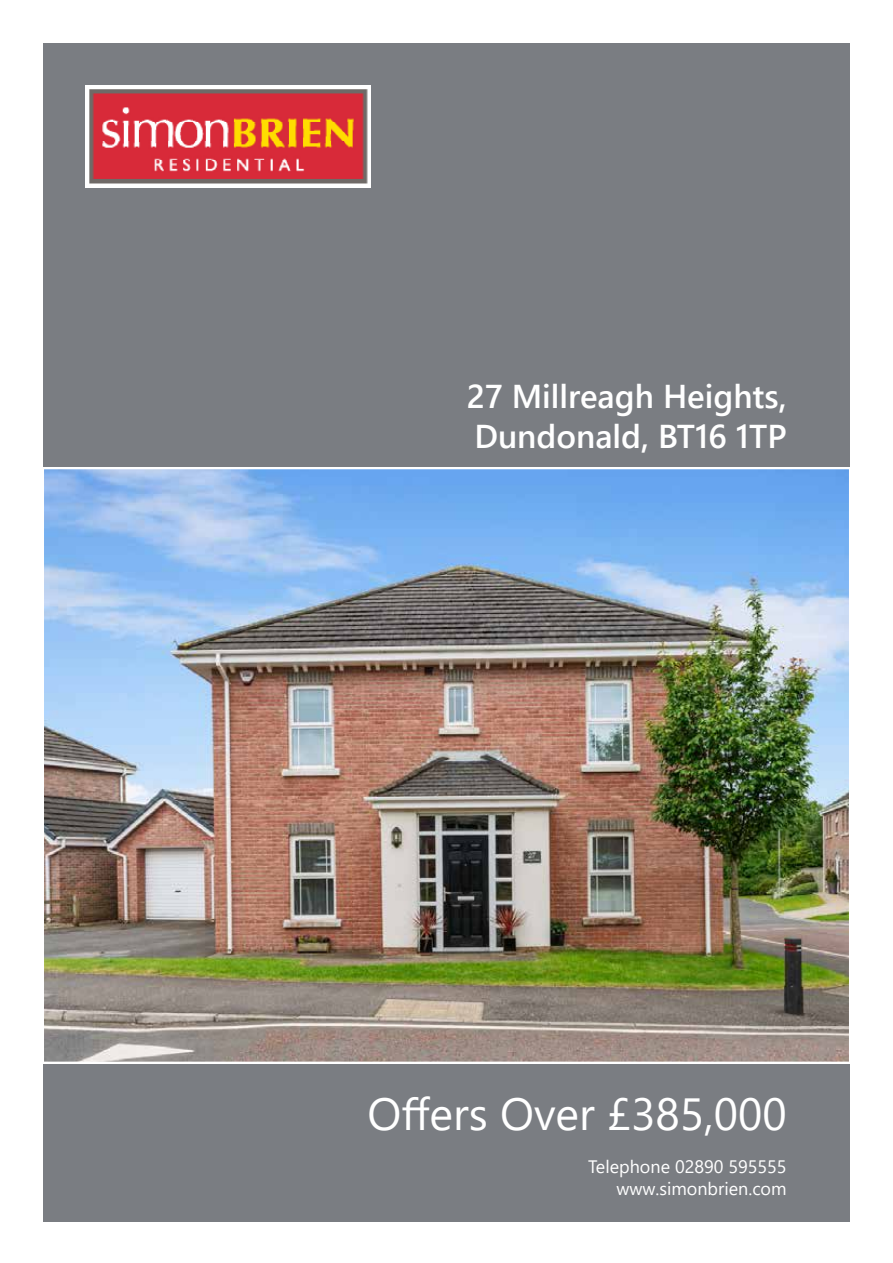
<style>
.page{position:relative;width:893px;height:1263px;background:#fff}
.page>*{position:absolute;margin:0;border:0;box-sizing:border-box;transform-origin:0 0}
.t1{font:45px "Segoe UI";color:#fff}
.t2{font:600 33px/39.6px "Segoe UI";color:#fff}
.t3{font:18px/21.6px "Segoe UI";color:#fff;text-align:right}
</style>
<div class="page">
<div style="left:43px;top:43px;width:807px;height:424px;background:#7a7d82"></div>
<div style="left:43px;top:1064px;width:807px;height:157px;background:#7a7d82"></div>
<img style="left:46px;top:471px;width:801px;height:589px">
<img style="left:85px;top:85px;width:286px;height:102px">
<h2 class="t2" style="left:467px;top:374px;width:321px">27 Millreagh Heights,<br>Dundonald, BT16 1TP</h2>
<h1 class="t1" style="left:368px;top:1071px;width:421px">Offers Over £385,000</h1>
<p class="t3" style="left:588px;top:1154px;width:200px">Telephone 02890 595555 www.simonbrien.com</p>
</div>
